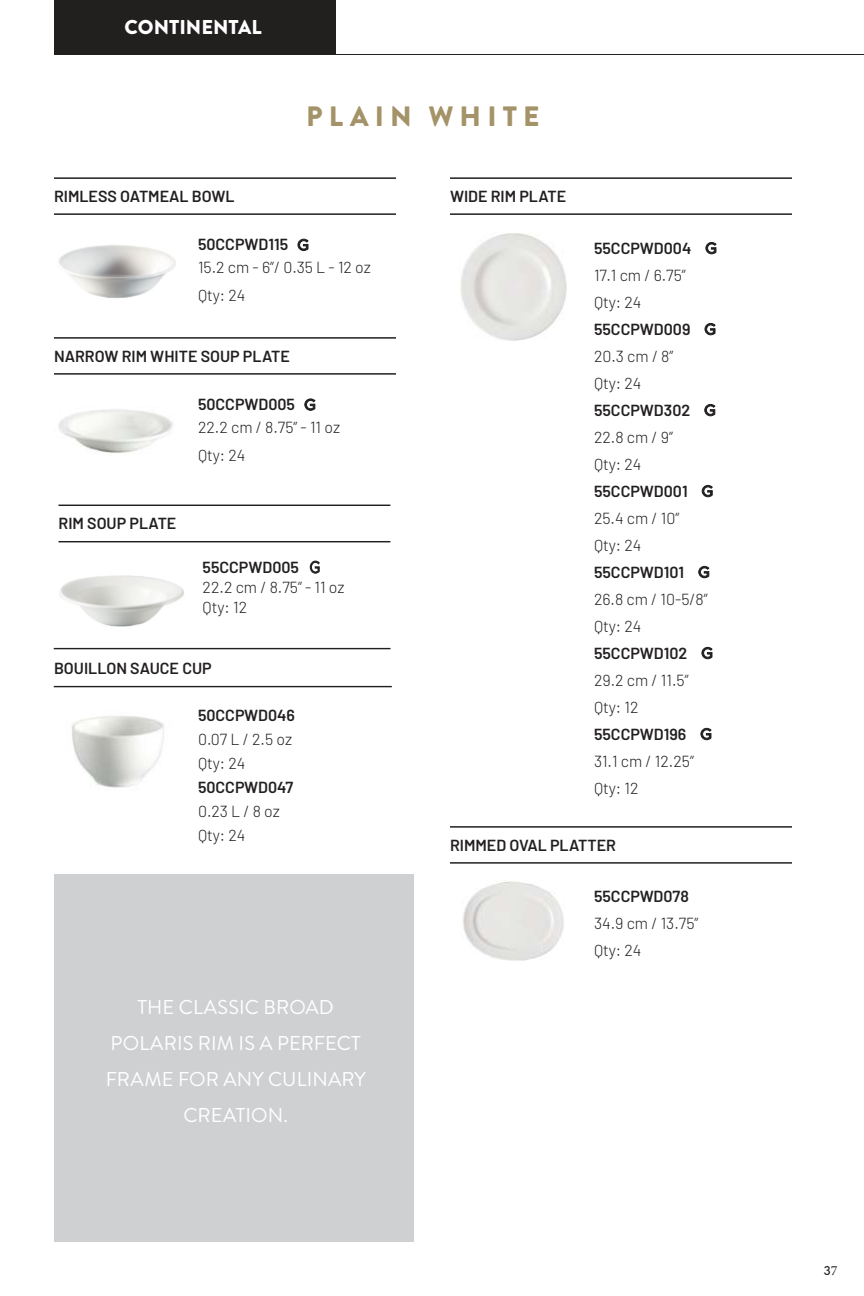
<style>
.page{position:relative;width:864px;height:1296px;background:#fff}
.page>*{position:absolute;margin:0;border:0;box-sizing:border-box;transform-origin:0 0}
.t1{font:900 28px "Brandon Grotesque";letter-spacing:.22em;color:#a49368}
.t2{font:20px/36px "Brandon Grotesque";letter-spacing:.005em;color:#fff;text-align:center}
.t3{font:900 20px "Brandon Grotesque";color:#fff}
.t4{font:300 16px/27px "Barlow";color:#221f1f}
.t5{font:600 16px "Barlow";color:#221f1f}
.t6{font:14px "Moderat";color:#221f1f}
.s1{font-weight:600}
.s2{font-family:"Metropolis";font-weight:500}
.s3{font-family:"Metropolis";font-weight:400;font-size:17px}
.s4{font-family:"Minion Pro"}
</style>
<div class="page">
<hr style="left:54px;top:54px;width:810px;height:1px;background:#221f1f">
<div style="left:54px;top:0;width:281px;height:54px;background:#221f1f"></div>
<hr style="left:54px;top:177px;width:342px;height:2px;background:#221f1f">
<hr style="left:54px;top:213px;width:342px;height:2px;background:#221f1f">
<img style="left:59px;top:245px;width:117px;height:53px">
<hr style="left:450px;top:826px;width:342px;height:2px;background:#221f1f">
<hr style="left:450px;top:862px;width:342px;height:2px;background:#221f1f">
<img style="left:462px;top:881px;width:102px;height:80px">
<hr style="left:450px;top:177px;width:342px;height:2px;background:#221f1f">
<hr style="left:450px;top:213px;width:342px;height:2px;background:#221f1f">
<img style="left:460px;top:233px;width:107px;height:107px">
<hr style="left:58px;top:505px;width:332px;height:1px;background:#221f1f">
<hr style="left:58px;top:541px;width:332px;height:1px;background:#221f1f">
<img style="left:59px;top:575px;width:125px;height:51px">
<hr style="left:54px;top:337px;width:342px;height:2px;background:#221f1f">
<hr style="left:54px;top:373px;width:342px;height:2px;background:#221f1f">
<img style="left:58px;top:409px;width:115px;height:45px">
<div style="left:54px;top:875px;width:360px;height:367px;background:#cfd0d2"></div>
<hr style="left:54px;top:648px;width:337px;height:1px;background:#221f1f">
<hr style="left:54px;top:686px;width:338px;height:1px;background:#221f1f">
<img style="left:72px;top:716px;width:92px;height:72px">
<p class="t3" style="left:125px;top:15px;width:139px">CONTINENTAL</p>
<h1 class="t1" style="left:306px;top:100px;width:235px">PLAIN WHITE</h1>
<p class="t5" style="left:54px;top:190px;width:182px">RIMLESS OATMEAL BOWL</p>
<p class="t4" style="left:198px;top:235px;width:174px;line-height:22.6px"><span class="s1">50CCPWD115</span> <span class="s2">G<br></span>15.2 cm - 6”/ 0.35 L - 12 oz</p>
<p class="t4" style="left:198px;top:284px;width:49px">Qty: 24</p>
<p class="t5" style="left:54px;top:349px;width:237px">NARROW RIM WHITE SOUP PLATE</p>
<p class="t4" style="left:198px;top:395px;width:144px;line-height:22.6px"><span class="s1">50CCPWD005</span> <span class="s2">G<br></span>22.2 cm / 8.75” - 11 oz</p>
<p class="t4" style="left:198px;top:443px;width:49px">Qty: 24</p>
<p class="t5" style="left:59px;top:517px;width:119px">RIM SOUP PLATE</p>
<p class="t4" style="left:203px;top:559px;width:144px;line-height:19.8px"><span class="s1">55CCPWD005</span> <span class="s3">G<br></span>22.2 cm / 8.75” - 11 oz<br>Qty: 12</p>
<p class="t5" style="left:54px;top:662px;width:159px">BOUILLON SAUCE CUP</p>
<p class="t5" style="left:198px;top:708px;width:99px">50CCPWD046</p>
<p class="t4" style="left:198px;top:729px;width:96px;line-height:24px">0.07 L / 2.5 oz<br>Qty: 24</p>
<p class="t5" style="left:198px;top:780px;width:97px">50CCPWD047</p>
<p class="t4" style="left:198px;top:801px;width:83px;line-height:24px">0.23 L / 8 oz<br>Qty: 24</p>
<p class="t2" style="left:106px;top:992px;width:262px">THE CLASSIC BROAD<br>POLARIS RIM IS A PERFECT<br>FRAME FOR ANY CULINARY<br>CREATION.</p>
<p class="t5" style="left:450px;top:190px;width:118px">WIDE RIM PLATE</p>
<p class="t4" style="left:594px;top:236px;width:125px"><span class="s1">55CCPWD004</span> <span class="s2">G<br></span>17.1 cm / 6.75”<br>Qty: 24<br><span class="s1">55CCPWD009</span> <span class="s2">G<br></span>20.3 cm / 8”<br>Qty: 24<br><span class="s1">55CCPWD302</span> <span class="s2">G<br></span>22.8 cm / 9”<br>Qty: 24<br><span class="s1">55CCPWD001</span> <span class="s2">G<br></span>25.4 cm / 10”<br>Qty: 24<br><span class="s1">55CCPWD101</span> <span class="s2">G<br></span>26.8 cm / 10-5/8”<br>Qty: 24<br><span class="s1">55CCPWD102</span> <span class="s2">G<br></span>29.2 cm / 11.5”<br>Qty: 12<br><span class="s1">55CCPWD196</span> <span class="s2">G<br></span>31.1 cm / 12.25”<br>Qty: 12</p>
<p class="t5" style="left:450px;top:838px;width:168px">RIMMED OVAL PLATTER</p>
<p class="t5" style="left:594px;top:890px;width:96px">55CCPWD078</p>
<p class="t4" style="left:594px;top:912px;width:106px">34.9 cm / 13.75”<br>Qty: 24</p>
<p class="t6" style="left:823px;top:1264px;width:16px">3<span class="s4">7</span></p>
</div>
